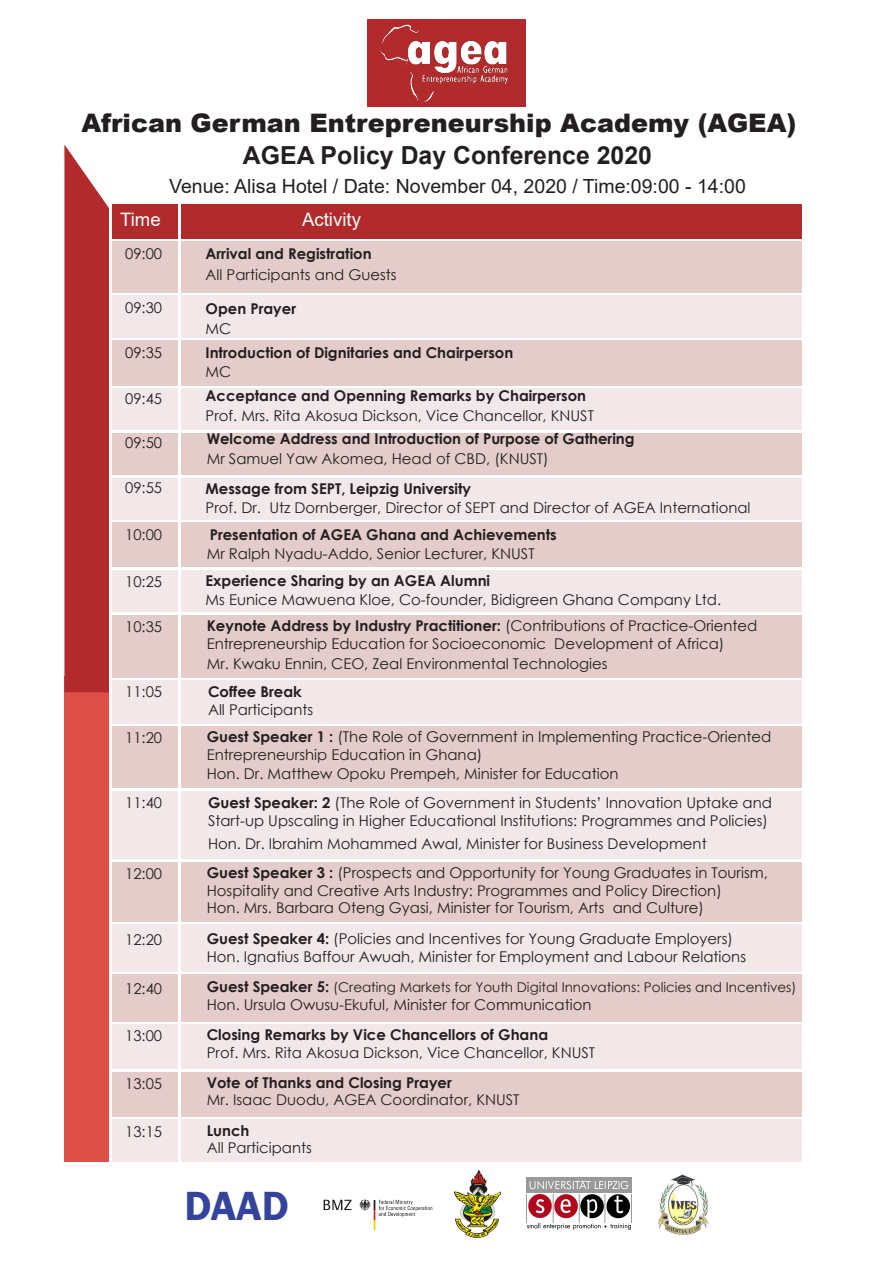
<style>
.page{position:relative;width:893px;height:1263px;background:#fff}
.page>*{position:absolute;margin:0;border:0;box-sizing:border-box;transform-origin:0 0}
.t1{font:600 42px "Franklin Gothic";color:#34449c}
.t2{font:900 25.5px "Arial";color:#231f20}
.t3{font:700 24.9px "Arial";color:#231f20}
.t4{font:19.5px "Arial";color:#231f20}
.t5{font:18.6px "Arial";color:#fff}
.t6{font:14.85px/17.9px "Century Gothic";color:#231f20}
.t7{font:700 14.85px "Century Gothic";color:#231f20}
.t8{font:13.5px "Century Gothic";color:#231f20}
.s1{font-weight:700}
.s2{font-weight:700;font-size:14.85px}
</style>
<div class="page">
<div style="left:64px;top:677px;width:45px;height:485px;background:#dd4f47"></div>
<svg style="left:64px;top:145px;width:45px;height:547px"></svg>
<div style="left:112px;top:204px;width:66px;height:34px;background:#b12a2c"></div>
<div style="left:181px;top:204px;width:620px;height:34px;background:#b12a2c"></div>
<div style="left:112px;top:242px;width:66px;height:51px;background:#e3ccca"></div>
<div style="left:181px;top:242px;width:620px;height:51px;background:#e3ccca"></div>
<div style="left:112px;top:295px;width:66px;height:43px;background:#f3e8e9"></div>
<div style="left:181px;top:295px;width:620px;height:43px;background:#f3e8e9"></div>
<div style="left:112px;top:341px;width:66px;height:45px;background:#e3ccca"></div>
<div style="left:181px;top:341px;width:620px;height:45px;background:#e3ccca"></div>
<div style="left:112px;top:388px;width:66px;height:42px;background:#f3e8e9"></div>
<div style="left:181px;top:388px;width:620px;height:42px;background:#f3e8e9"></div>
<div style="left:367px;top:20px;width:159px;height:87px;background:#b12a2c"></div>
<img style="left:381px;top:24px;width:127px;height:78px">
<div style="left:112px;top:433px;width:66px;height:42px;background:#e3ccca"></div>
<div style="left:181px;top:433px;width:620px;height:42px;background:#e3ccca"></div>
<div style="left:112px;top:478px;width:66px;height:42px;background:#f3e8e9"></div>
<div style="left:181px;top:478px;width:620px;height:42px;background:#f3e8e9"></div>
<div style="left:112px;top:522px;width:66px;height:45px;background:#e3ccca"></div>
<div style="left:181px;top:522px;width:620px;height:45px;background:#e3ccca"></div>
<div style="left:112px;top:570px;width:66px;height:42px;background:#f3e8e9"></div>
<div style="left:181px;top:570px;width:620px;height:42px;background:#f3e8e9"></div>
<div style="left:112px;top:615px;width:66px;height:63px;background:#e3ccca"></div>
<div style="left:181px;top:615px;width:620px;height:63px;background:#e3ccca"></div>
<div style="left:112px;top:680px;width:66px;height:44px;background:#f3e8e9"></div>
<div style="left:181px;top:680px;width:620px;height:44px;background:#f3e8e9"></div>
<div style="left:112px;top:726px;width:66px;height:61px;background:#e3ccca"></div>
<div style="left:181px;top:726px;width:620px;height:61px;background:#e3ccca"></div>
<div style="left:112px;top:791px;width:66px;height:68px;background:#f3e8e9"></div>
<div style="left:181px;top:791px;width:620px;height:68px;background:#f3e8e9"></div>
<div style="left:112px;top:924px;width:66px;height:47px;background:#f3e8e9"></div>
<div style="left:181px;top:924px;width:620px;height:47px;background:#f3e8e9"></div>
<div style="left:112px;top:974px;width:66px;height:47px;background:#e3ccca"></div>
<div style="left:181px;top:974px;width:620px;height:47px;background:#e3ccca"></div>
<div style="left:112px;top:862px;width:66px;height:59px;background:#e3ccca"></div>
<div style="left:181px;top:862px;width:620px;height:59px;background:#e3ccca"></div>
<div style="left:112px;top:1024px;width:66px;height:45px;background:#f3e8e9"></div>
<div style="left:181px;top:1024px;width:620px;height:45px;background:#f3e8e9"></div>
<div style="left:112px;top:1071px;width:66px;height:45px;background:#e3ccca"></div>
<div style="left:181px;top:1071px;width:620px;height:45px;background:#e3ccca"></div>
<div style="left:112px;top:1119px;width:66px;height:43px;background:#f3e8e9"></div>
<div style="left:181px;top:1119px;width:620px;height:43px;background:#f3e8e9"></div>
<img style="left:455px;top:1170px;width:45px;height:68px">
<img style="left:658px;top:1174px;width:51px;height:61px">
<img style="left:323px;top:1199px;width:110px;height:31px">
<img style="left:526px;top:1194px;width:106px;height:35px">
<img style="left:526px;top:1177px;width:106px;height:15px">
<h2 class="t2" style="left:81px;top:104px;width:716px">African German Entrepreneurship Academy (AGEA)</h2>
<h3 class="t3" style="left:243px;top:138px;width:411px">AGEA Policy Day Conference 2020</h3>
<h3 class="t4" style="left:169px;top:173px;width:578px">Venue: Alisa Hotel / Date: November 04, 2020 / Time:09:00 - 14:00</h3>
<p class="t5" style="left:120px;top:206px;width:42px">Time</p>
<p class="t6" style="left:125px;top:244px;width:39px">09:00</p>
<p class="t5" style="left:302px;top:206px;width:60px">Activity</p>
<p class="t7" style="left:206px;top:242px;width:168px">Arrival and Registration</p>
<p class="t6" style="left:206px;top:266px;width:193px">All Participants and Guests</p>
<p class="t6" style="left:125px;top:298px;width:39px">09:30</p>
<p class="t6" style="left:125px;top:343px;width:39px">09:35</p>
<p class="t6" style="left:125px;top:389px;width:39px">09:45</p>
<p class="t7" style="left:206px;top:298px;width:92px">Open Prayer</p>
<p class="t7" style="left:206px;top:341px;width:309px">Introduction of Dignitaries and Chairperson</p>
<p class="t6" style="left:206px;top:319px;width:27px">MC</p>
<p class="t6" style="left:206px;top:363px;width:27px">MC</p>
<p class="t7" style="left:206px;top:385px;width:382px">Acceptance and Openning Remarks by Chairperson</p>
<p class="t6" style="left:206px;top:406px;width:390px">Prof. Mrs. Rita Akosua Dickson, Vice Chancellor, KNUST</p>
<p class="t6" style="left:125px;top:434px;width:39px">09:50</p>
<p class="t7" style="left:207px;top:428px;width:429px">Welcome Address and Introduction of Purpose of Gathering</p>
<p class="t6" style="left:207px;top:449px;width:343px">Mr Samuel Yaw Akomea, Head of CBD, (KNUST)</p>
<p class="t6" style="left:125px;top:479px;width:39px">09:55</p>
<p class="t7" style="left:206px;top:477px;width:267px">Message from SEPT, Leipzig University</p>
<p class="t6" style="left:206px;top:499px;width:547px">Prof. Dr. Utz Dornberger, Director of SEPT and Director of AGEA International</p>
<p class="t6" style="left:125px;top:525px;width:39px">10:00</p>
<p class="t6" style="left:125px;top:572px;width:39px">10:25</p>
<p class="t7" style="left:210px;top:523px;width:349px">Presentation of AGEA Ghana and Achievements</p>
<p class="t6" style="left:207px;top:545px;width:329px">Mr Ralph Nyadu-Addo, Senior Lecturer, KNUST</p>
<p class="t7" style="left:206px;top:569px;width:286px">Experience Sharing by an AGEA Alumni</p>
<p class="t6" style="left:206px;top:591px;width:517px">Ms Eunice Mawuena Kloe, Co-founder, Bidigreen Ghana Company Ltd.</p>
<p class="t6" style="left:125px;top:618px;width:39px">10:35</p>
<p class="t6" style="left:125px;top:682px;width:39px">11:05</p>
<p class="t6" style="left:207px;top:617px;width:552px"><span class="s1">Keynote Address by Industry Practitioner:</span> (Contributions of Practice-Oriented<br>Entrepreneurship Education for Socioeconomic Development of Africa)</p>
<p class="t6" style="left:207px;top:655px;width:402px">Mr. Kwaku Ennin, CEO, Zeal Environmental Technologies</p>
<p class="t7" style="left:208px;top:680px;width:95px">Coffee Break</p>
<p class="t6" style="left:208px;top:701px;width:107px">All Participants</p>
<p class="t6" style="left:125px;top:729px;width:39px">11:20</p>
<p class="t6" style="left:207px;top:728px;width:566px"><span class="s1">Guest Speaker 1 :</span> (The Role of Government in Implementing Practice-Oriented<br>Entrepreneurship Education in Ghana)</p>
<p class="t6" style="left:125px;top:793px;width:39px">11:40</p>
<p class="t6" style="left:207px;top:759px;width:567px;line-height:28.8px">Hon. Dr. Matthew Opoku Prempeh, Minister for Education<br><span class="s1">Guest Speaker: 2</span> (The Role of Government in Students’ Innovation Uptake and</p>
<p class="t6" style="left:208px;top:809px;width:561px;line-height:22.8px">Start-up Upscaling in Higher Educational Institutions: Programmes and Policies)<br>Hon. Dr. Ibrahim Mohammed Awal, Minister for Business Development</p>
<p class="t6" style="left:125px;top:864px;width:39px">12:00</p>
<p class="t6" style="left:207px;top:863px;width:563px"><span class="s1">Guest Speaker 3 :</span> (Prospects and Opportunity for Young Graduates in Tourism,<br>Hospitality and Creative Arts Industry: Programmes and Policy Direction)<br>Hon. Mrs. Barbara Oteng Gyasi, Minister for Tourism, Arts and Culture)</p>
<p class="t6" style="left:125px;top:931px;width:39px">12:20</p>
<p class="t6" style="left:207px;top:929px;width:541px"><span class="s1">Guest Speaker 4:</span> (Policies and Incentives for Young Graduate Employers)<br>Hon. Ignatius Baffour Awuah, Minister for Employment and Labour Relations</p>
<p class="t6" style="left:125px;top:979px;width:39px">12:40</p>
<p class="t8" style="left:207px;top:978px;width:591px"><span class="s2">Guest Speaker 5:</span> (Creating Markets for Youth Digital Innovations: Policies and Incentives)</p>
<p class="t6" style="left:207px;top:996px;width:386px">Hon. Ursula Owusu-Ekuful, Minister for Communication</p>
<p class="t6" style="left:125px;top:1026px;width:39px">13:00</p>
<p class="t7" style="left:207px;top:1023px;width:343px">Closing Remarks by Vice Chancellors of Ghana</p>
<p class="t6" style="left:207px;top:1043px;width:390px">Prof. Mrs. Rita Akosua Dickson, Vice Chancellor, KNUST</p>
<p class="t6" style="left:125px;top:1074px;width:39px">13:05</p>
<p class="t7" style="left:207px;top:1071px;width:247px">Vote of Thanks and Closing Prayer</p>
<p class="t6" style="left:207px;top:1091px;width:314px">Mr. Isaac Duodu, AGEA Coordinator, KNUST</p>
<p class="t6" style="left:125px;top:1122px;width:39px">13:15</p>
<p class="t7" style="left:207px;top:1119px;width:44px">Lunch</p>
<p class="t6" style="left:207px;top:1139px;width:107px">All Participants</p>
<h1 class="t1" style="left:184px;top:1180px;width:106px">DAAD</h1>
</div>
